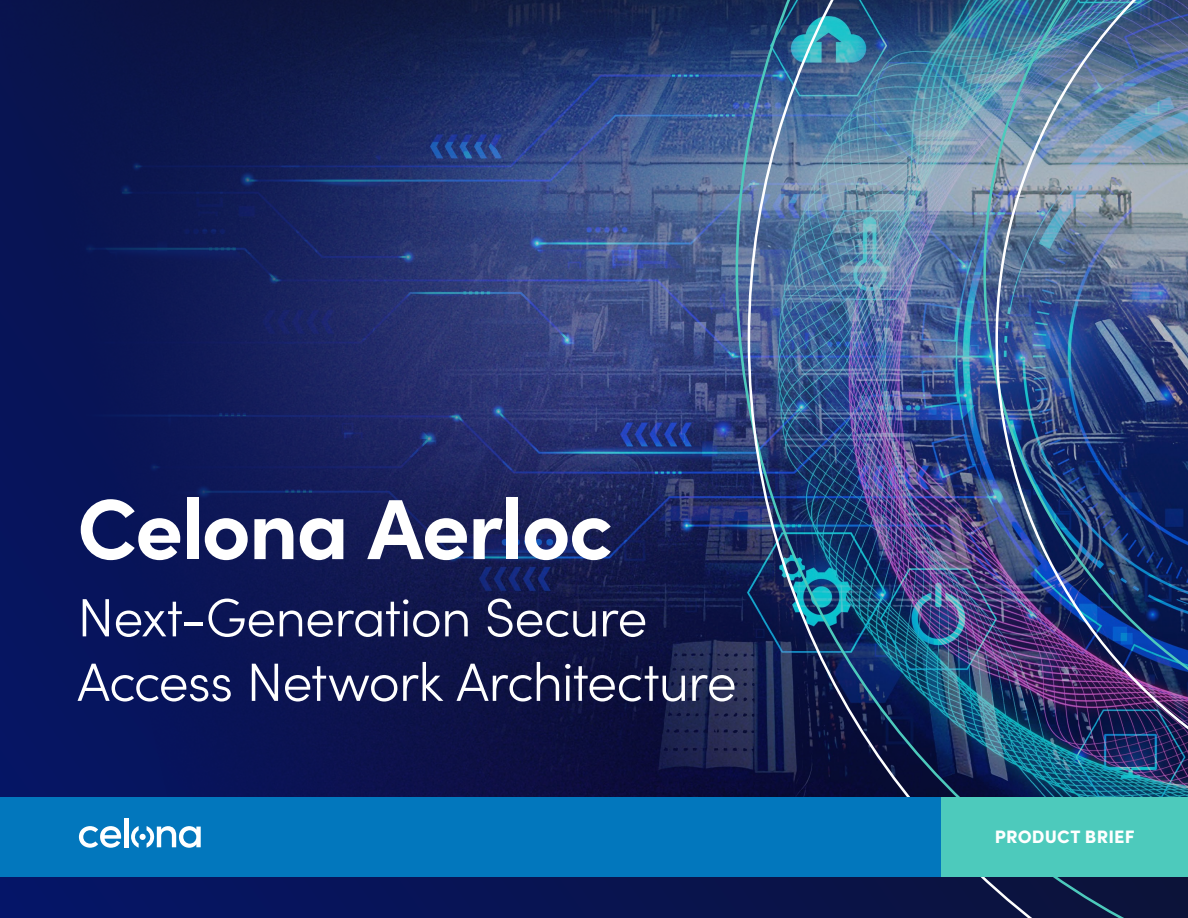
<style>
.page{position:relative;width:1188px;height:918px;background:#fff}
.page>*{position:absolute;margin:0;border:0;box-sizing:border-box;transform-origin:0 0}
.Cover_-_title{font:700 85.5px "Sofia Pro";letter-spacing:-.025em;color:#fff}
.Cover_-_title-2{font:300 54px/64.5px "Sofia Pro";letter-spacing:-.02em;color:#fff}
.Cover_-_title-3{font:900 18px "Sofia Pro";letter-spacing:.01em;color:#fff}
</style>
<div class="page">
<svg style="left:0;top:877px;width:734px;height:41px;background:#071459"></svg>
<img style="left:0;top:0;width:734px;height:797px">
<svg style="left:734px;top:0;width:12px;height:918px;background:#2e4574"></svg>
<img style="left:746px;top:0;width:442px;height:918px">
<div style="left:0;top:797px;width:1188px;height:80px;background:#0277bd"></div>
<svg style="left:79px;top:826px;width:42px;height:22px"></svg>
<hr style="left:124px;top:818px;width:4px;height:29px;background:#fff">
<svg style="left:131px;top:826px;width:70px;height:22px"></svg>
<div style="left:139px;top:834px;width:7px;height:6px;background:#fff;border-radius:50%"></div>
<div style="left:942px;top:797px;width:246px;height:80px;background:#4dcabc"></div>
<p class="Cover_-_title" style="left:77px;top:463px;width:537px">Celona Aerloc</p>
<p class="Cover_-_title-2" style="left:77px;top:582px;width:661px">Next-Generation Secure<br>Access Network Architecture</p>
<p class="Cover_-_title-3" style="left:995px;top:822px;width:141px">PRODUCT BRIEF</p>
</div>
